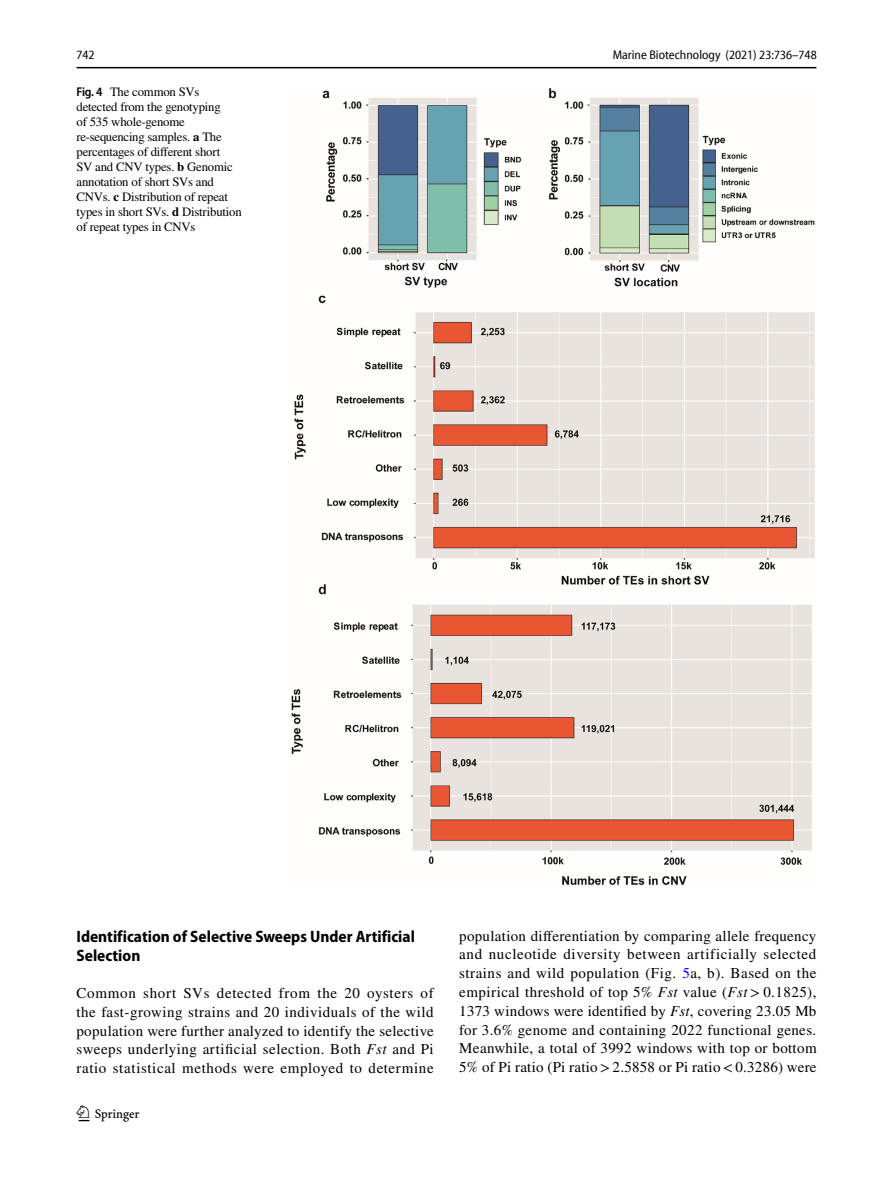
<style>
.page{position:relative;width:893px;height:1187px;background:#fff}
.page>*{position:absolute;margin:0;border:0;box-sizing:border-box;transform-origin:0 0}
.t1{font:22.5px "Springnew Regular 2";color:#000}
.t2{font:700 semi-condensed 16.5px/18.8px "Myriad Pro";color:#000}
.t3{font:15px/18.8px "STIX";letter-spacing:.025em;color:#000;text-align:justify}
.t4{font:12.75px/15px "STIX";letter-spacing:-.015em;color:#000}
.t5{font:semi-condensed 12.75px "Myriad Pro Unic";color:#000}
.s1{font-family:"Myriad Pro";font-weight:600;font-stretch:semi-condensed}
.s2{font-weight:700}
.s3{font-style:italic}
.s4{color:#00f}
</style>
<div class="page">
<hr style="left:77px;top:67px;width:739px;height:1px;background:#000">
<img style="left:291px;top:88px;width:524px;height:798px">
<p class="t5" style="left:77px;top:50px;width:20px">742</p>
<p class="t5" style="left:613px;top:50px;width:205px">Marine Biotechnology (2021) 23:736–748</p>
<p class="t4" style="left:77px;top:85px;width:167px"><span class="s1">Fig. 4</span> The common SVs detected from the genotyping<br>of 535 whole-genome re-sequencing samples. <span class="s2">a</span> The percentages of different short<br>SV and CNV types. <span class="s2">b</span> Genomic annotation of short SVs and<br>CNVs. <span class="s2">c</span> Distribution of repeat types in short SVs. <span class="s2">d</span> Distribution of repeat types in CNVs</p>
<p class="t2" style="left:77px;top:927px;width:340px">Identification of Selective Sweeps Under Artificial<br>Selection</p>
<p class="t3" style="left:77px;top:984px;width:359px">Common short SVs detected from the 20 oysters of the fast-growing strains and 20 individuals of the wild population were further analyzed to identify the selective sweeps underlying artificial selection. Both <span class="s3">Fst</span> and Pi ratio statistical methods were employed to determine</p>
<h1 class="t1" style="left:79px;top:1105px;width:62px">1 3</h1>
<p class="t3" style="left:459px;top:927px;width:359px">population differentiation by comparing allele frequency and nucleotide diversity between artificially selected strains and wild population (Fig. <span class="s4">5</span>a, b). Based on the empirical threshold of top 5% <span class="s3">Fst</span> value (<span class="s3">Fst</span> &gt; 0.1825), 1373 windows were identified by <span class="s3">Fst</span>, covering 23.05 Mb for 3.6% genome and containing 2022 functional genes.<br>Meanwhile, a total of 3992 windows with top or bottom 5% of Pi ratio (Pi ratio&gt;2.5858 or Pi ratio&lt;0.3286) were</p>
</div>
